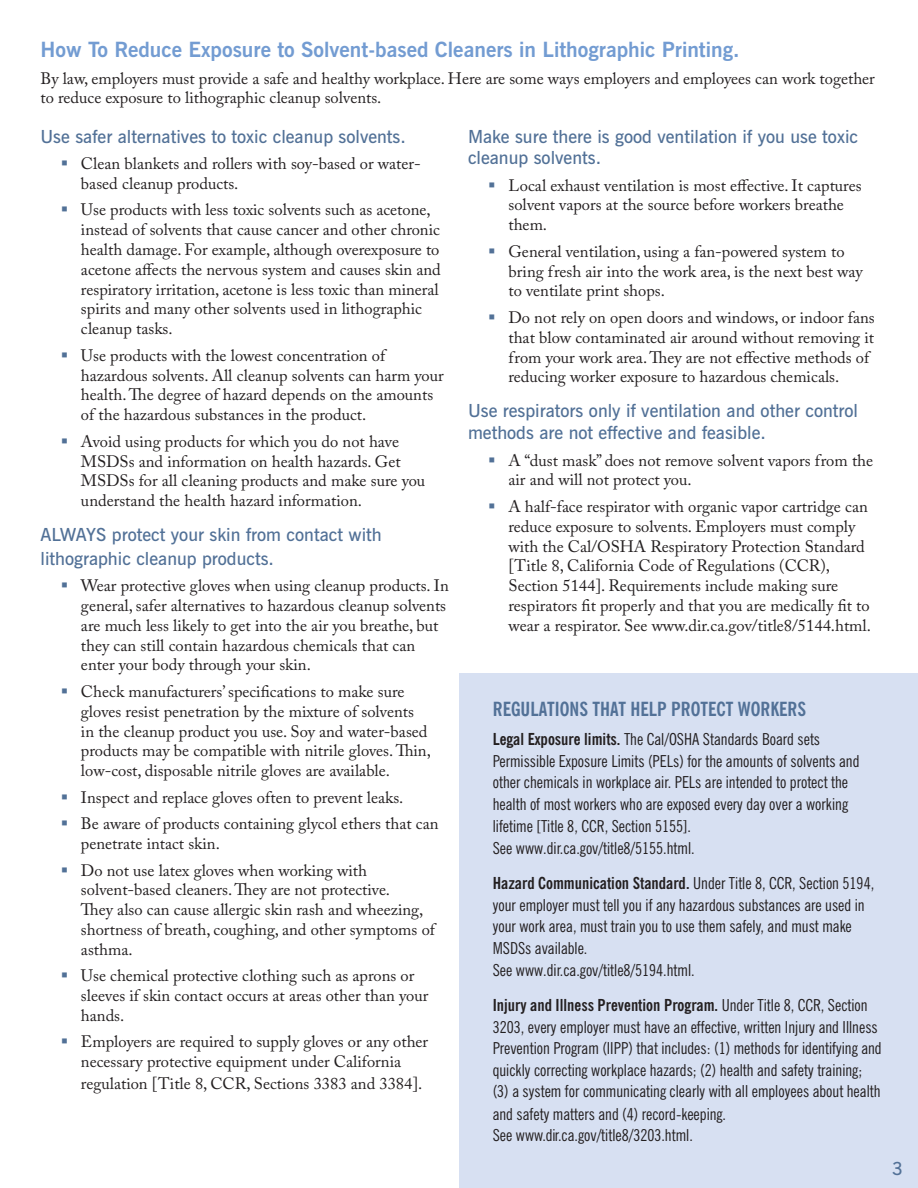
<style>
.page{position:relative;width:918px;height:1188px;background:#fff}
.page>*{position:absolute;margin:0;border:0;box-sizing:border-box;transform-origin:0 0}
.t1{font:700 21px "News Gothic BT";color:#739cd2}
.t2{font:700 condensed 19.5px "News Gothic BT";color:#527197}
.t3{font:600 18px/21.6px "News Gothic BT";color:#527197}
.t4{font:16.5px/19.8px "Adobe Caslon Pro";color:#231f20}
.t5{font:condensed 16.5px/21.8px "News Gothic BT";color:#231f20}
.s1{font-weight:700}
</style>
<div class="page">
<div style="left:459px;top:674px;width:459px;height:514px;background:#d7e0f2"></div>
<h3 class="t1" style="left:40px;top:42px;width:701px">How To Reduce Exposure to Solvent-based Cleaners in Lithographic Printing.</h3>
<p class="t4" style="left:40px;top:70px;width:836px">By law, employers must provide a safe and healthy workplace. Here are some ways employers and employees can work together to reduce exposure to lithographic cleanup solvents.</p>
<p class="t3" style="left:40px;top:127px;width:367px">Use safer alternatives to toxic cleanup solvents.</p>
<p class="t4" style="left:81px;top:156px;width:341px">Clean blankets and rollers with soy-based or water&shy;based cleanup products.</p>
<p class="t4" style="left:81px;top:202px;width:361px">Use products with less toxic solvents such as acetone, instead of solvents that cause cancer and other chronic health damage. For example, although overexposure to acetone affects the nervous system and causes skin and respiratory irritation, acetone is less toxic than mineral spirits and many other solvents used in lithographic cleanup tasks.</p>
<p class="t4" style="left:81px;top:347px;width:364px">Use products with the lowest concentration of hazardous solvents. All cleanup solvents can harm your health. Te degree of hazard depends on the amounts of the hazardous substances in the product.</p>
<p class="t4" style="left:81px;top:433px;width:346px">Avoid using products for which you do not have MSDSs and information on health hazards. Get MSDSs for all cleaning products and make sure you understand the health hazard information.</p>
<p class="t3" style="left:40px;top:524px;width:343px;line-height:23.4px">ALWAYS protect your skin from contact with lithographic cleanup products.</p>
<p class="t4" style="left:81px;top:578px;width:369px">Wear protective gloves when using cleanup products. In general, safer alternatives to hazardous cleanup solvents are much less likely to get into the air you breathe, but they can still contain hazardous chemicals that can enter your body through your skin.</p>
<p class="t4" style="left:81px;top:684px;width:351px">Check manufacturers’ specifications to make sure gloves resist penetration by the mixture of solvents in the cleanup product you use. Soy and water-based products may be compatible with nitrile gloves. Tin, low-cost, disposable nitrile gloves are available.</p>
<p class="t4" style="left:81px;top:789px;width:324px">Inspect and replace gloves often to prevent leaks.</p>
<p class="t4" style="left:81px;top:816px;width:359px">Be aware of products containing glycol ethers that can penetrate intact skin.</p>
<p class="t4" style="left:81px;top:862px;width:356px">Do not use latex gloves when working with solvent-based cleaners. Tey are not protective.<br>Tey also can cause allergic skin rash and wheezing, shortness of breath, coughing, and other symptoms of asthma.</p>
<p class="t4" style="left:81px;top:968px;width:349px">Use chemical protective clothing such as aprons or sleeves if skin contact occurs at areas other than your hands.</p>
<p class="t4" style="left:81px;top:1034px;width:349px">Employers are required to supply gloves or any other necessary protective equipment under California</p>
<p class="t4" style="left:81px;top:1076px;width:343px">regulation [Title 8, CCR, Sections 3383 and 3384].</p>
<p class="t3" style="left:468px;top:127px;width:392px">Make sure there is good ventilation if you use toxic cleanup solvents.</p>
<p class="t4" style="left:508px;top:177px;width:355px">Local exhaust ventilation is most effective. It captures solvent vapors at the source before workers breathe them.</p>
<p class="t4" style="left:508px;top:244px;width:356px">General ventilation, using a fan-powered system to bring fresh air into the work area, is the next best way to ventilate print shops.</p>
<p class="t4" style="left:508px;top:310px;width:368px">Do not rely on open doors and windows, or indoor fans that blow contaminated air around without removing it from your work area. Tey are not effective methods of reducing worker exposure to hazardous chemicals.</p>
<p class="t3" style="left:468px;top:402px;width:392px">Use respirators only if ventilation and other control methods are not effective and feasible.</p>
<p class="t4" style="left:508px;top:452px;width:366px">A “dust mask” does not remove solvent vapors from the air and will not protect you.</p>
<p class="t4" style="left:508px;top:499px;width:364px">A half-face respirator with organic vapor cartridge can reduce exposure to solvents. Employers must comply with the Cal/OSHA Respiratory Protection Standard [Title 8, California Code of Regulations (CCR), Section 5144]. Requirements include making sure respirators fit properly and that you are medically fit to wear a respirator. See www.dir.ca.gov/title8/5144.html.</p>
<p class="t2" style="left:493px;top:701px;width:315px">REGULATIONS THAT HELP PROTECT WORKERS</p>
<p class="t5" style="left:493px;top:729px;width:368px"><span class="s1">Legal Exposure limits.</span> The Cal/OSHA Standards Board sets Permissible Exposure Limits (PELs) for the amounts of solvents and other chemicals in workplace air. PELs are intended to protect the health of most workers who are exposed every day over a working lifetime [Title 8, CCR, Section 5155].<br>See www.dir.ca.gov/title8/5155.html.</p>
<p class="t5" style="left:493px;top:873px;width:383px"><span class="s1">Hazard Communication Standard.</span> Under Title 8, CCR, Section 5194, your employer must tell you if any hazardous substances are used in your work area, must train you to use them safely, and must make MSDSs available.<br>See www.dir.ca.gov/title8/5194.html.</p>
<p class="t5" style="left:493px;top:995px;width:390px"><span class="s1">Injury and Illness Prevention Program.</span> Under Title 8, CCR, Section 3203, every employer must have an effective, written Injury and Illness Prevention Program (IIPP) that includes: (1) methods for identifying and quickly correcting workplace hazards; (2) health and safety training; (3) a system for communicating clearly with all employees about health</p>
<p class="t5" style="left:493px;top:1104px;width:235px">and safety matters and (4) record-keeping.<br>See www.dir.ca.gov/title8/3203.html.</p>
<p class="t3" style="left:892px;top:1159px;width:12px">3</p>
</div>
